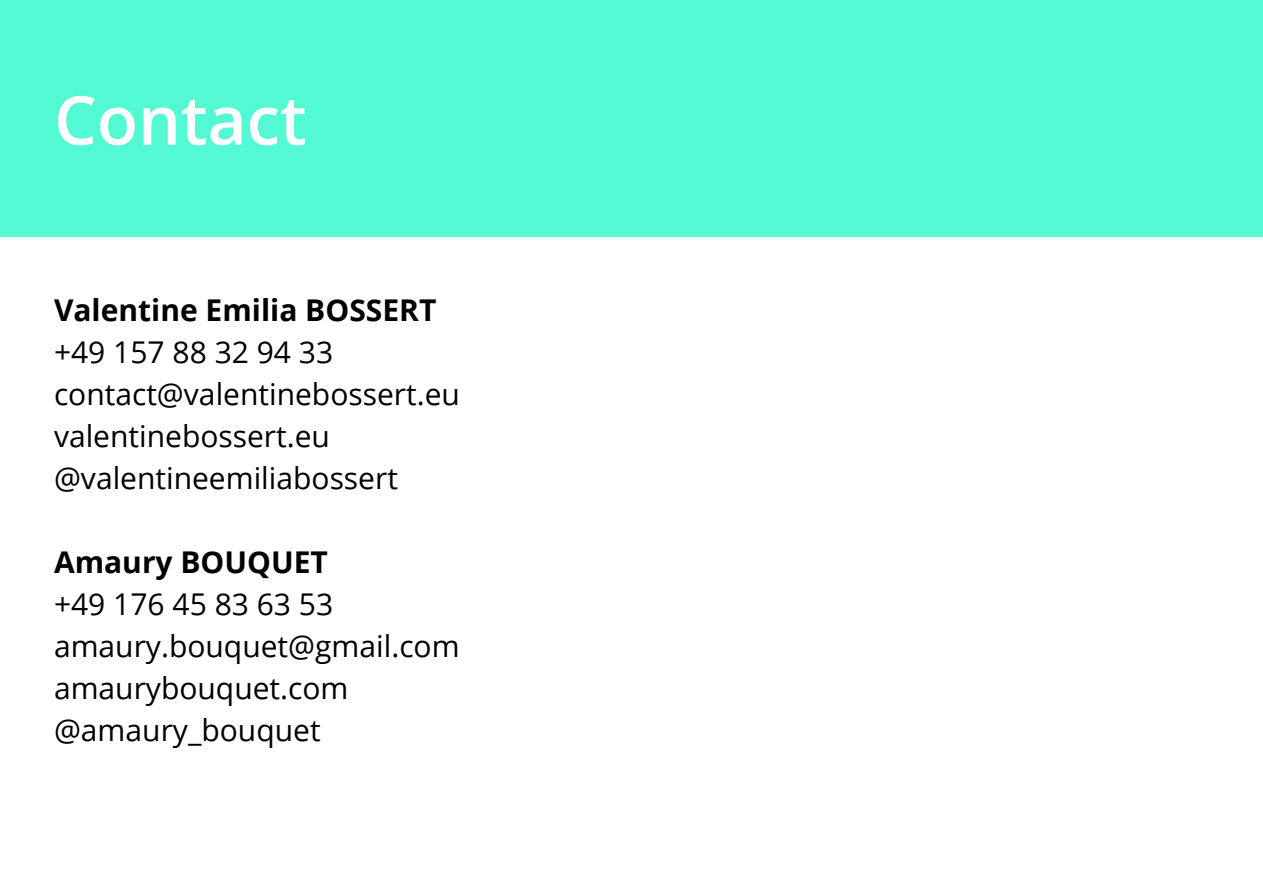
<style>
.page{position:relative;width:1263px;height:893px;background:#fff}
.page>*{position:absolute;margin:0;border:0;box-sizing:border-box;transform-origin:0 0}
.t1{font:600 67.5px "Open Sans";color:#fff}
.t2{font:30px/42px "Open Sans";color:#000}
.t3{font:700 30px "Open Sans";color:#000}
</style>
<div class="page">
<div style="left:0;top:0;width:1263px;height:237px;background:#53f9d3"></div>
<h1 class="t1" style="left:54px;top:74px;width:254px">Contact</h1>
<p class="t3" style="left:54px;top:289px;width:384px">Valentine Emilia BOSSERT</p>
<p class="t2" style="left:54px;top:330px;width:407px">+49 157 88 32 94 33 contact@valentinebossert.eu valentinebossert.eu @valentineemiliabossert</p>
<p class="t3" style="left:54px;top:541px;width:275px">Amaury BOUQUET</p>
<p class="t2" style="left:54px;top:582px;width:407px">+49 176 45 83 63 53 amaury.bouquet@gmail.com amaurybouquet.com @amaury_bouquet</p>
</div>
